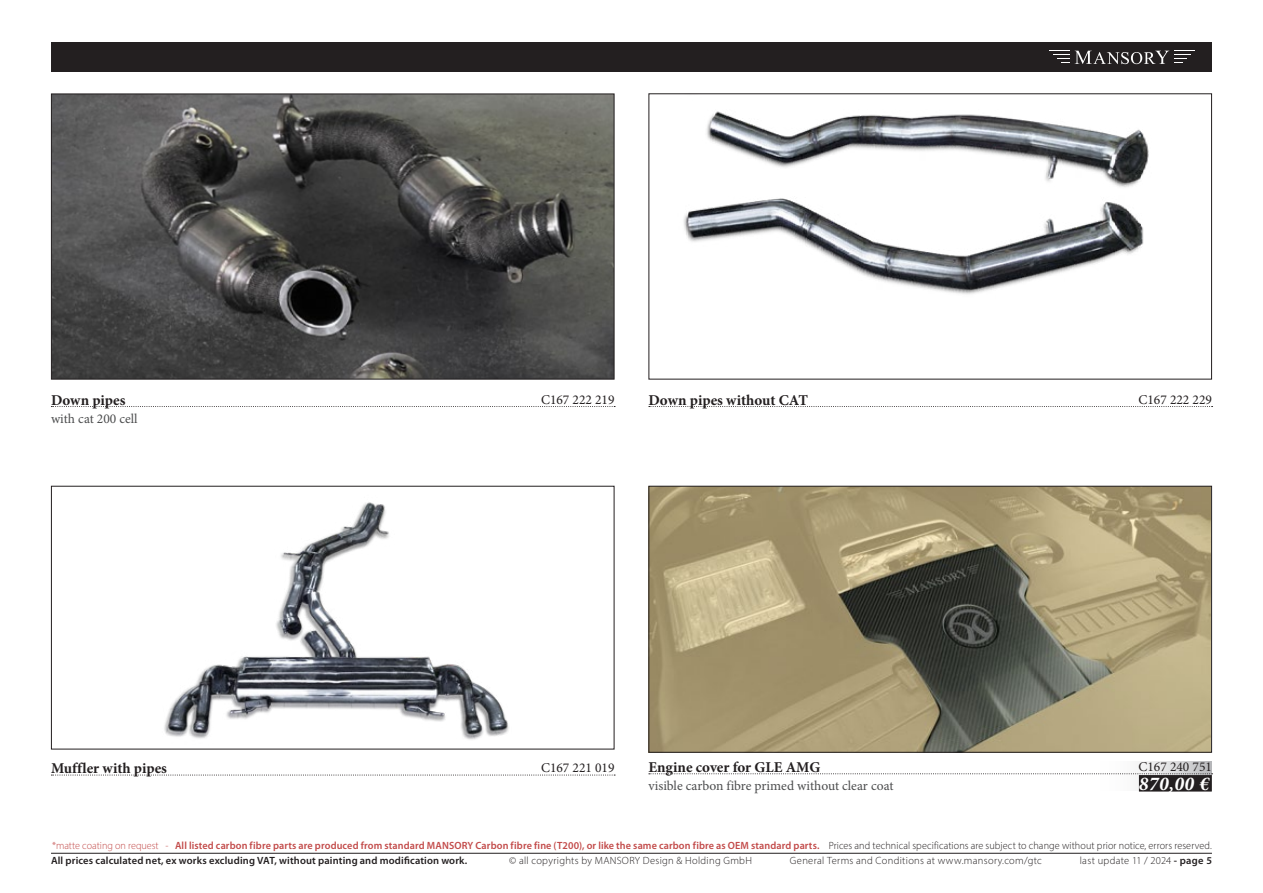
<style>
.page{position:relative;width:1263px;height:893px;background:#fff}
.page>*{position:absolute;margin:0;border:0;box-sizing:border-box;transform-origin:0 0}
.price{font:italic 700 19.5px "Minion Pro";color:#fff}
.name_of_product{font:700 15px "Minion Pro";color:#231f20}
.description{font:13.5px "Minion Pro";color:#4b4c4d}
.NR{font:13.5px "Minion Pro";color:#231f20}
.t1{font:600 10.5px/15px "Myriad Pro";letter-spacing:.015em;color:#c24a49}
.t2{font:300 10.5px "Myriad Pro";letter-spacing:.03em;color:#231f20}
.s1{font-weight:300}
.s2{font-weight:300;color:#231f20}
.s3{color:#231f20}
.s4{font-weight:600}
</style>
<div class="page">
<div style="left:51px;top:43px;width:1161px;height:29px;background:#231f20"></div>
<svg style="left:1053px;top:54px;width:16px;height:9px"></svg>
<svg style="left:1075px;top:51px;width:116px;height:13px"></svg>
<hr style="left:51px;top:853px;width:1161px;height:1px;background:#231f20">
<img style="left:164px;top:502px;width:345px;height:238px">
<svg style="left:51px;top:775px;width:564px;height:1px"></svg>
<img style="left:683px;top:111px;width:466px;height:184px">
<svg style="left:649px;top:406px;width:563px;height:1px"></svg>
<svg style="left:51px;top:406px;width:564px;height:1px"></svg>
<img style="left:53px;top:96px;width:559px;height:281px">
<div style="left:51px;top:94px;width:563px;height:285px;border:1px solid #231f20"></div>
<div style="left:1093px;top:761px;width:119px;height:29px;background:linear-gradient(to right,#fff,#c3c3c6)"></div>
<div style="left:1139px;top:775px;width:73px;height:17px;background:#231f20"></div>
<img style="left:650px;top:488px;width:560px;height:263px">
<div style="left:648px;top:486px;width:564px;height:267px;border:1px solid #231f20"></div>
<svg style="left:649px;top:773px;width:563px;height:1px"></svg>
<p class="name_of_product" style="left:51px;top:389px;width:76px">Down pipes</p>
<p class="NR" style="left:541px;top:390px;width:75px">C167 222 219</p>
<p class="name_of_product" style="left:648px;top:389px;width:161px">Down pipes without CAT</p>
<p class="NR" style="left:1138px;top:390px;width:75px">C167 222 229</p>
<p class="description" style="left:51px;top:409px;width:88px">with cat 200 cell</p>
<p class="name_of_product" style="left:51px;top:758px;width:117px">Muffler with pipes</p>
<p class="NR" style="left:541px;top:759px;width:75px">C167 221 019</p>
<p class="name_of_product" style="left:648px;top:756px;width:173px">Engine cover for GLE AMG</p>
<p class="NR" style="left:1138px;top:757px;width:75px">C167 240 751</p>
<p class="description" style="left:648px;top:776px;width:246px">visible carbon fibre primed without clear coat</p>
<p class="price" style="left:1139px;top:770px;width:72px">870,00 €</p>
<p class="t1" style="left:51px;top:837px;width:1162px"><span class="s1">*matte coating on request -</span> All listed carbon fibre parts are produced from standard MANSORY Carbon fibre fine (T200), or like the same carbon fibre as OEM standard parts. <span class="s2">Prices and technical specifications are subject to change without prior notice, errors reserved.<br></span><span class="s3">All prices calculated net, ex works excluding VAT, without painting and modification work.</span></p>
<p class="t2" style="left:509px;top:854px;width:244px">© all copyrights by MANSORY Design &amp; Holding GmbH</p>
<p class="t2" style="left:790px;top:854px;width:253px">General Terms and Conditions at www.mansory.com/gtc</p>
<p class="t2" style="left:1080px;top:854px;width:134px">last update 11 / 2024 <span class="s4">- page 5</span></p>
</div>
